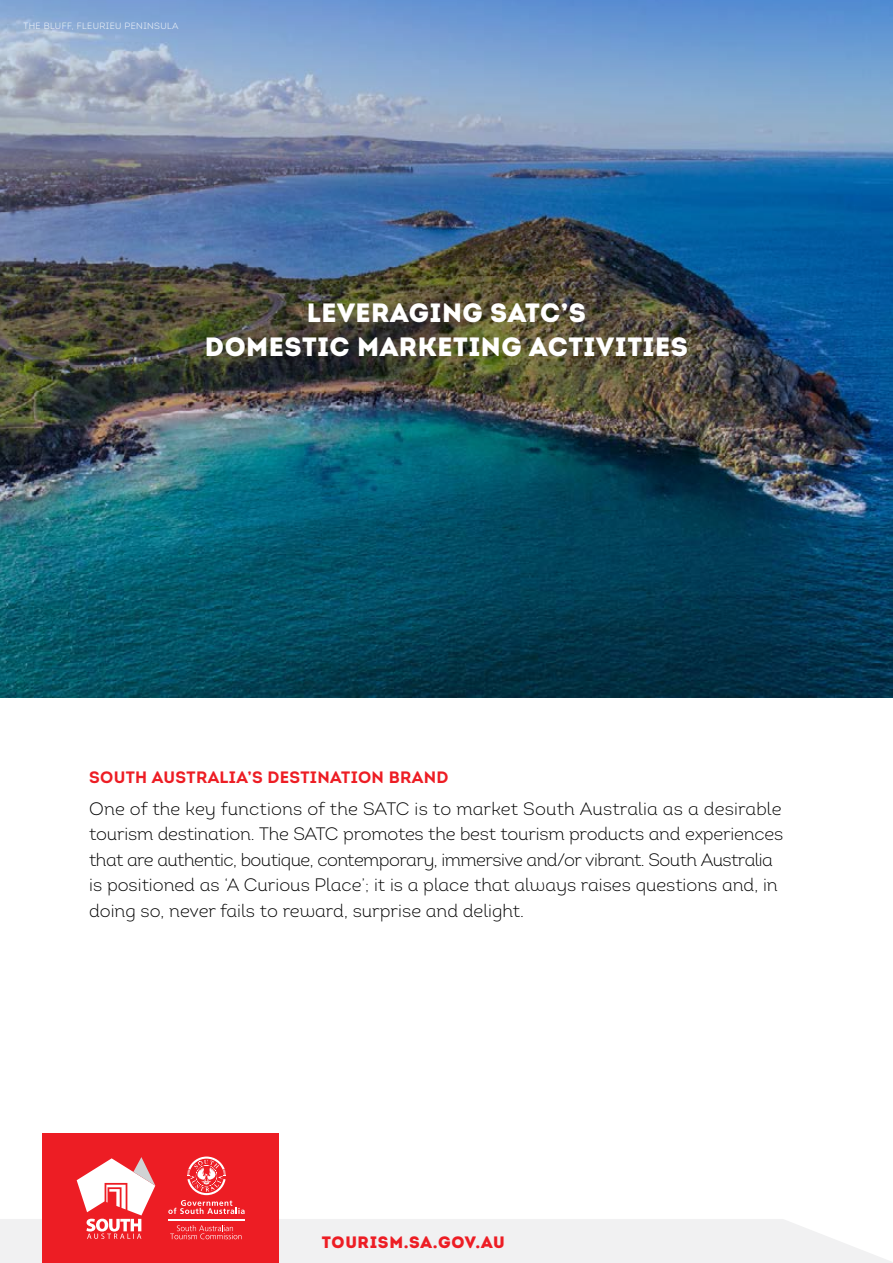
<style>
.page{position:relative;width:893px;height:1263px;background:#fff}
.page>*{position:absolute;margin:0;border:0;box-sizing:border-box;transform-origin:0 0}
.t1{font:900 26.4px/34.2px "Adelaide Intro";letter-spacing:.02em;color:#fff;text-align:center}
.t2{font:300 18px/25.5px "Adelaide Intro";letter-spacing:-.01em;color:#000}
.t3{font:700 16.5px "Adelaide Intro";letter-spacing:.02em;color:#ed1d24}
.t4{font:900 16.5px "Adelaide Intro";letter-spacing:.04em;color:#ed1d24}
.t5{font:300 9px "Adelaide Intro";letter-spacing:.04em;color:#fff}
</style>
<div class="page">
<div style="left:43px;top:1133px;width:236px;height:130px;background:#ed1d24"></div>
<svg style="left:0;top:1156px;width:893px;height:107px"></svg>
<img style="left:0;top:0;width:893px;height:689px">
<p class="t5" style="left:24px;top:21px;width:156px">THE BLUFF, FLEURIEU PENINSULA</p>
<h1 class="t1" style="left:205px;top:295px;width:485px">LEVERAGING SATC’S<br>DOMESTIC MARKETING ACTIVITIES</h1>
<p class="t3" style="left:89px;top:766px;width:361px">SOUTH AUSTRALIA’S DESTINATION BRAND</p>
<p class="t2" style="left:89px;top:795px;width:696px">One of the key functions of the SATC is to market South Australia as a desirable tourism destination. The SATC promotes the best tourism products and experiences that are authentic, boutique, contemporary, immersive and/or vibrant. South Australia is positioned as ‘A Curious Place’; it is a place that always raises questions and, in doing so, never fails to reward, surprise and delight.</p>
<p class="t4" style="left:322px;top:1231px;width:184px">TOURISM.SA.GOV.AU</p>
</div>
